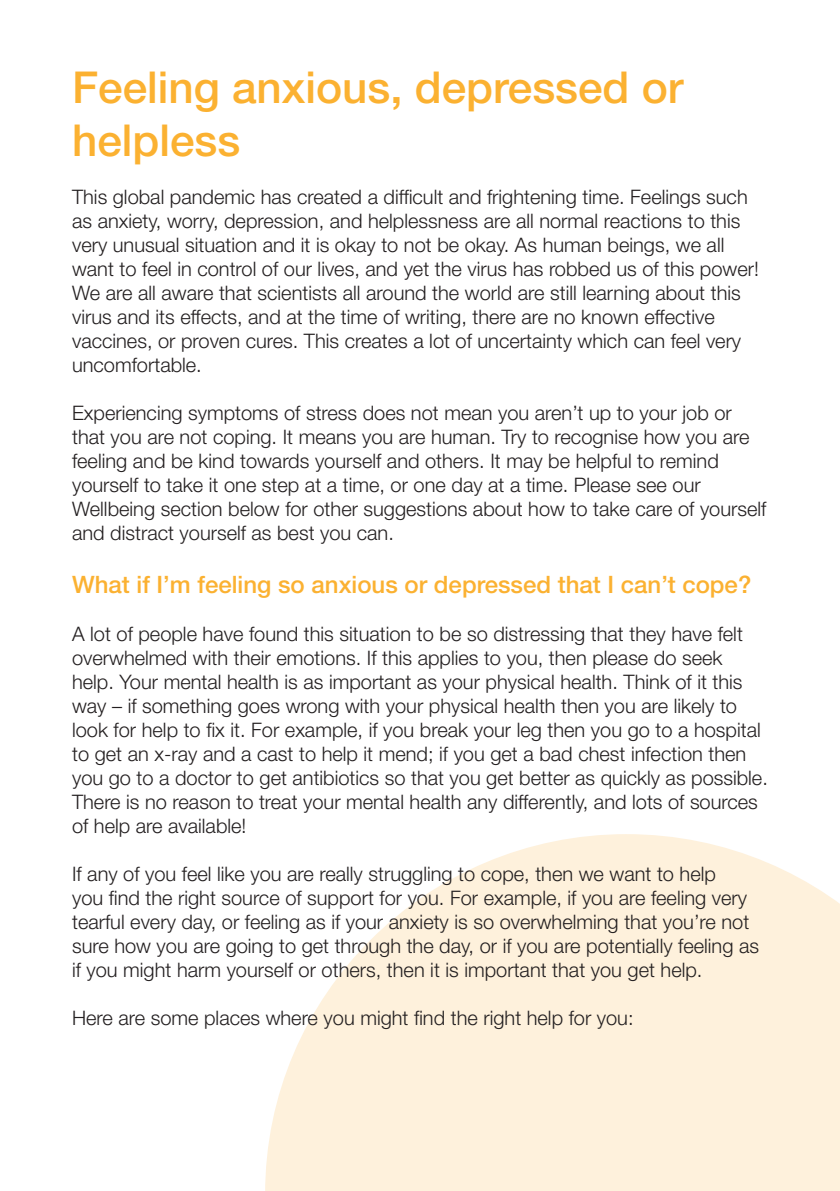
<style>
.page{position:relative;width:840px;height:1191px;background:#fff}
.page>*{position:absolute;margin:0;border:0;box-sizing:border-box;transform-origin:0 0}
.t1{font:500 44px/52.8px "Helvetica Neue LT Std";color:#fbb131}
.t2{font:500 24px "Helvetica Neue LT Std";color:#fbb131}
.t3{font:300 20px/24px "Helvetica Neue LT Std";color:#231f20}
</style>
<div class="page">
<svg style="left:265px;top:834px;width:574px;height:357px;fill:#fef1dc"></svg>
<p class="t1" style="left:72px;top:61px;width:612px">Feeling anxious, depressed or helpless</p>
<p class="t3" style="left:72px;top:185px;width:688px">This global pandemic has created a difficult and frightening time. Feelings such as anxiety, worry, depression, and helplessness are all normal reactions to this very unusual situation and it is okay to not be okay. As human beings, we all want to feel in control of our lives, and yet the virus has robbed us of this power!<br>We are all aware that scientists all around the world are still learning about this virus and its effects, and at the time of writing, there are no known effective vaccines, or proven cures. This creates a lot of uncertainty which can feel very uncomfortable.</p>
<p class="t3" style="left:72px;top:401px;width:695px">Experiencing symptoms of stress does not mean you aren’t up to your job or that you are not coping. It means you are human. Try to recognise how you are feeling and be kind towards yourself and others. It may be helpful to remind yourself to take it one step at a time, or one day at a time. Please see our Wellbeing section below for other suggestions about how to take care of yourself and distract yourself as best you can.</p>
<p class="t2" style="left:72px;top:570px;width:680px">What if I’m feeling so anxious or depressed that I can’t cope?</p>
<p class="t3" style="left:72px;top:621px;width:697px">A lot of people have found this situation to be so distressing that they have felt overwhelmed with their emotions. If this applies to you, then please do seek help. Your mental health is as important as your physical health. Think of it this way – if something goes wrong with your physical health then you are likely to look for help to fix it. For example, if you break your leg then you go to a hospital to get an x-ray and a cast to help it mend; if you get a bad chest infection then you go to a doctor to get antibiotics so that you get better as quickly as possible.<br>There is no reason to treat your mental health any differently, and lots of sources of help are available!</p>
<p class="t3" style="left:72px;top:861px;width:688px">If any of you feel like you are really struggling to cope, then we want to help<br>you find the right source of support for you. For example, if you are feeling very tearful every day, or feeling as if your anxiety is so overwhelming that you’re not sure how you are going to get through the day, or if you are potentially feeling as if you might harm yourself or others, then it is important that you get help.</p>
<p class="t3" style="left:72px;top:1005px;width:562px">Here are some places where you might find the right help for you:</p>
</div>
